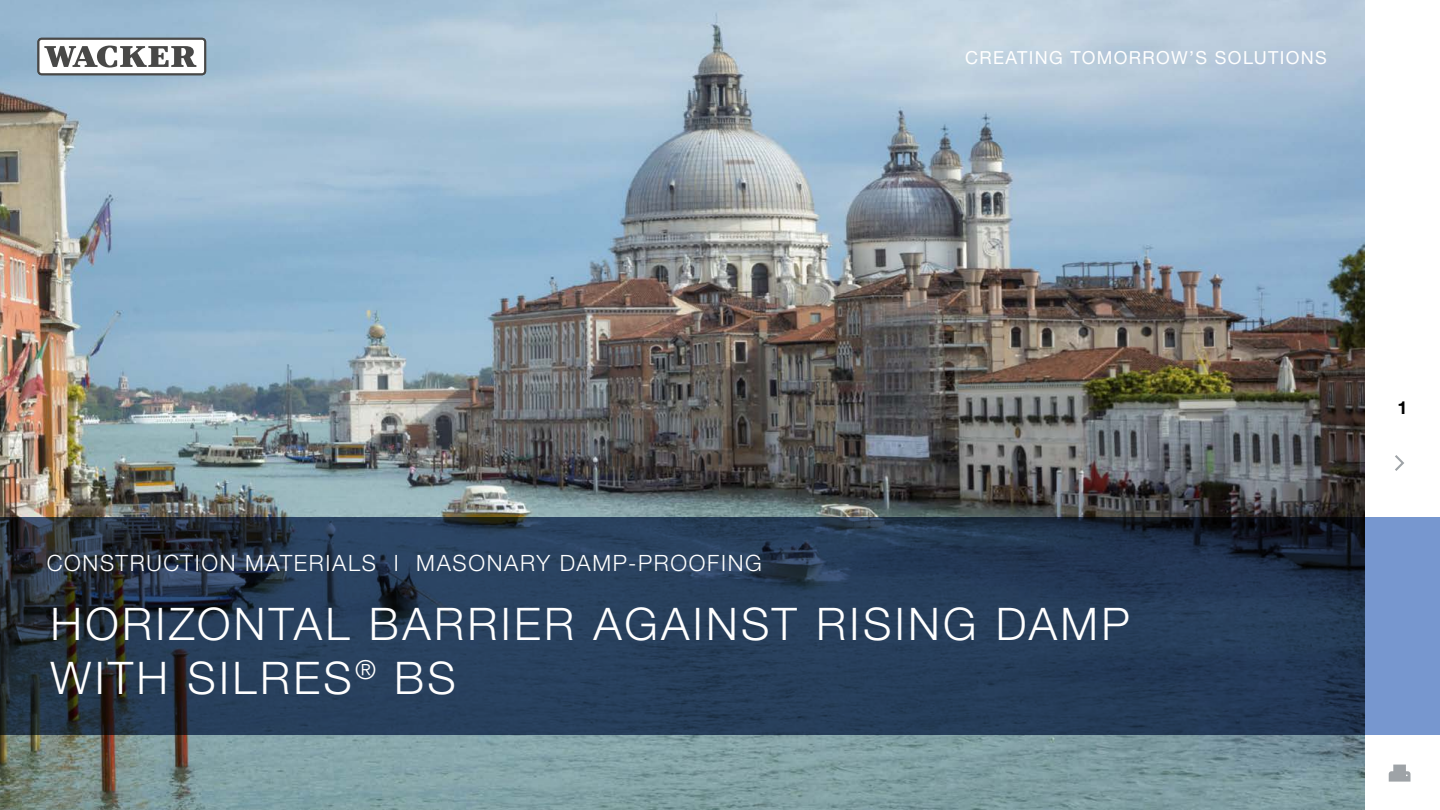
<style>
.page{position:relative;width:1440px;height:810px;background:#fff}
.page>*{position:absolute;margin:0;border:0;box-sizing:border-box;transform-origin:0 0}
.Titelhead{font:300 45px/54px "Helvetica Panfor Wacker";letter-spacing:.075em;color:#fff}
.Makierung_Titel{font:300 22.5px "Helvetica Panfor Wacker";letter-spacing:.075em;color:#fff}
.t1{font:18px "Helvetica Panfor Wacker";letter-spacing:.075em;color:#fff}
.t2{font:700 18px "Helvetica Panfor Wacker";color:#000}
</style>
<div class="page">
<svg style="left:1389px;top:765px;width:22px;height:17px"></svg>
<svg style="left:1395px;top:455px;width:9px;height:16px"></svg>
<img style="left:0;top:0;width:1365px;height:810px">
<svg style="left:0;top:517px;width:1440px;height:218px;background:#293d57"></svg>
<svg style="left:37px;top:38px;width:169px;height:37px"></svg>
<div style="left:40px;top:40px;width:164px;height:33px;background:#fff;border-radius:2px"></div>
<svg style="left:44px;top:46px;width:152px;height:22px"></svg>
<p class="t1" style="left:965px;top:46px;width:363px">CREATING TOMORROW’S SOLUTIONS</p>
<p class="Makierung_Titel" style="left:47px;top:549px;width:717px">CONSTRUCTION MATERIALS I MASONARY DAMP-PROOFING</p>
<p class="Titelhead" style="left:50px;top:596px;width:1081px">HORIZONTAL BARRIER AGAINST RISING DAMP<br>WITH SILRES<sup>®</sup> BS</p>
<p class="t2" style="left:1397px;top:397px;width:12px">1</p>
</div>
